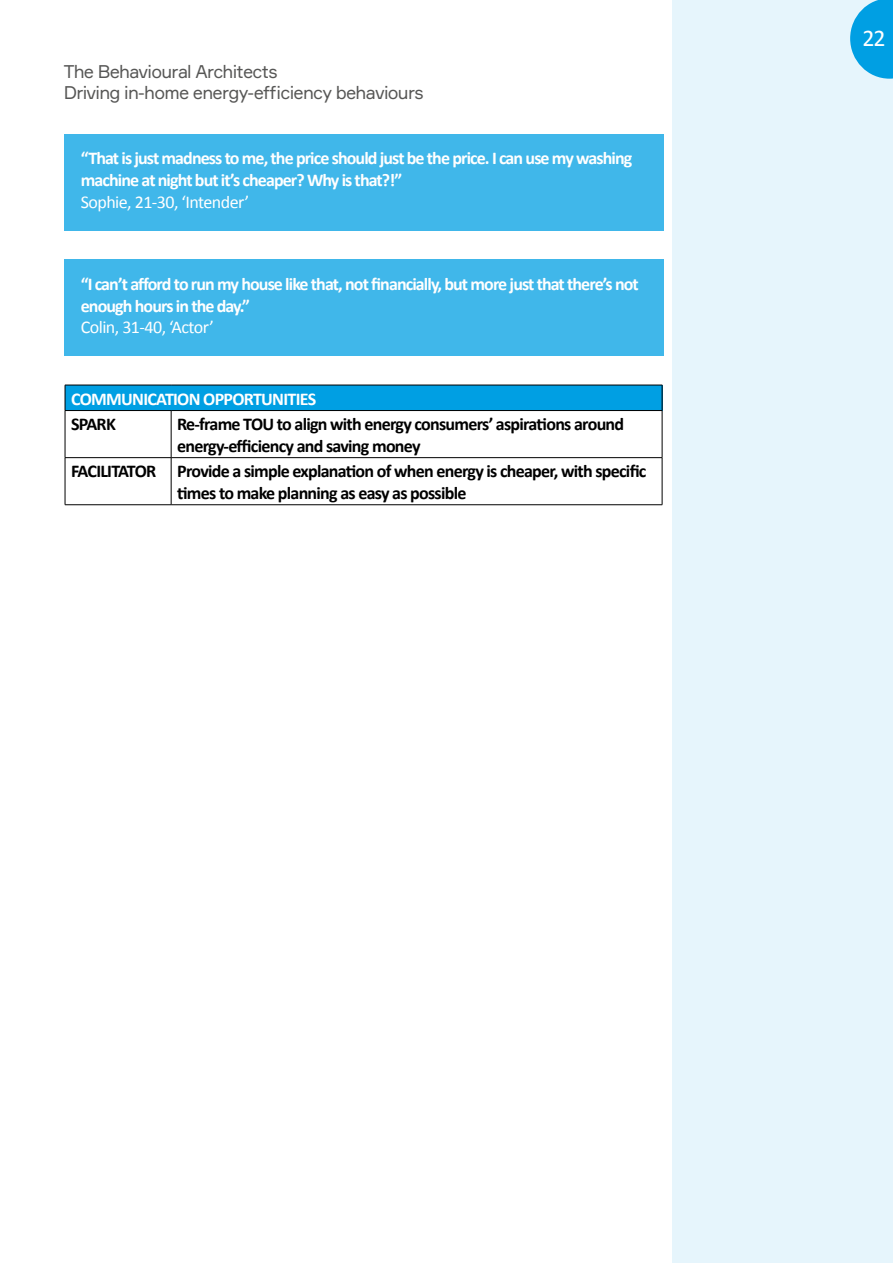
<style>
.page{position:relative;width:893px;height:1263px;background:#fff}
.page>*{position:absolute;margin:0;border:0;box-sizing:border-box;transform-origin:0 0}
.t1{font:24px "Calibri";color:#fff}
.t2{font:700 18px/21.6px "Calibri";letter-spacing:-.05em;color:#fff}
.t3{font:700 18px/21.6px "Calibri";letter-spacing:-.04em;color:#000}
.t4{font:18px/21.6px "Formular";letter-spacing:-.04em;color:#575756}
.t5{font:18px "Calibri";letter-spacing:-.03em;color:#fff}
</style>
<div class="page">
<div style="left:673px;top:0;width:220px;height:1263px;background:#e6f5fc"></div>
<svg style="left:850px;top:0;width:43px;height:79px"></svg>
<div style="left:64px;top:134px;width:599px;height:96px;background:#40b7ea"></div>
<div style="left:64px;top:259px;width:599px;height:97px;background:#40b7ea"></div>
<div style="left:65px;top:385px;width:597px;height:25px;background:#009fe3"></div>
<hr style="left:65px;top:385px;width:106px;height:1px;background:#000">
<svg style="left:65px;top:385px;width:1px;height:25px"></svg>
<hr style="left:171px;top:385px;width:491px;height:1px;background:#000">
<svg style="left:662px;top:385px;width:1px;height:25px"></svg>
<hr style="left:65px;top:410px;width:106px;height:1px;background:#000">
<hr style="left:65px;top:411px;width:1px;height:46px;background:#000">
<hr style="left:171px;top:410px;width:491px;height:1px;background:#000">
<hr style="left:171px;top:411px;width:1px;height:46px;background:#000">
<hr style="left:662px;top:411px;width:1px;height:46px;background:#000">
<hr style="left:65px;top:457px;width:106px;height:1px;background:#000">
<hr style="left:65px;top:458px;width:1px;height:47px;background:#000">
<hr style="left:171px;top:457px;width:491px;height:1px;background:#000">
<hr style="left:171px;top:458px;width:1px;height:47px;background:#000">
<hr style="left:662px;top:458px;width:1px;height:47px;background:#000">
<hr style="left:65px;top:504px;width:106px;height:1px;background:#000">
<hr style="left:171px;top:504px;width:491px;height:1px;background:#000">
<p class="t4" style="left:64px;top:60px;width:361px">The Behavioural Architects<br>Driving in-home energy-efficiency behaviours</p>
<p class="t2" style="left:81px;top:148px;width:553px">“That is just madness to me, the price should just be the price. I can use my washing machine at night but it’s cheaper? Why is that?!”</p>
<p class="t5" style="left:81px;top:190px;width:170px">Sophie, 21-30, ‘Intender’</p>
<p class="t2" style="left:81px;top:273px;width:559px">“I can’t afford to run my house like that, not financially, but more just that there’s not enough hours in the day.”</p>
<p class="t5" style="left:81px;top:316px;width:135px">Colin, 31-40, ‘Actor’</p>
<p class="t2" style="left:71px;top:388px;width:247px">COMMUNICATION OPPORTUNITIES</p>
<p class="t3" style="left:71px;top:413px;width:46px">SPARK</p>
<p class="t3" style="left:177px;top:413px;width:449px">Re-frame TOU to align with energy consumers’ aspirations around energy-efficiency and saving money</p>
<p class="t3" style="left:177px;top:460px;width:471px;text-indent:-106px">FACILITATOR Provide a simple explanation of when energy is cheaper, with specific times to make planning as easy as possible</p>
<h1 class="t1" style="left:862px;top:23px;width:25px">22</h1>
</div>
